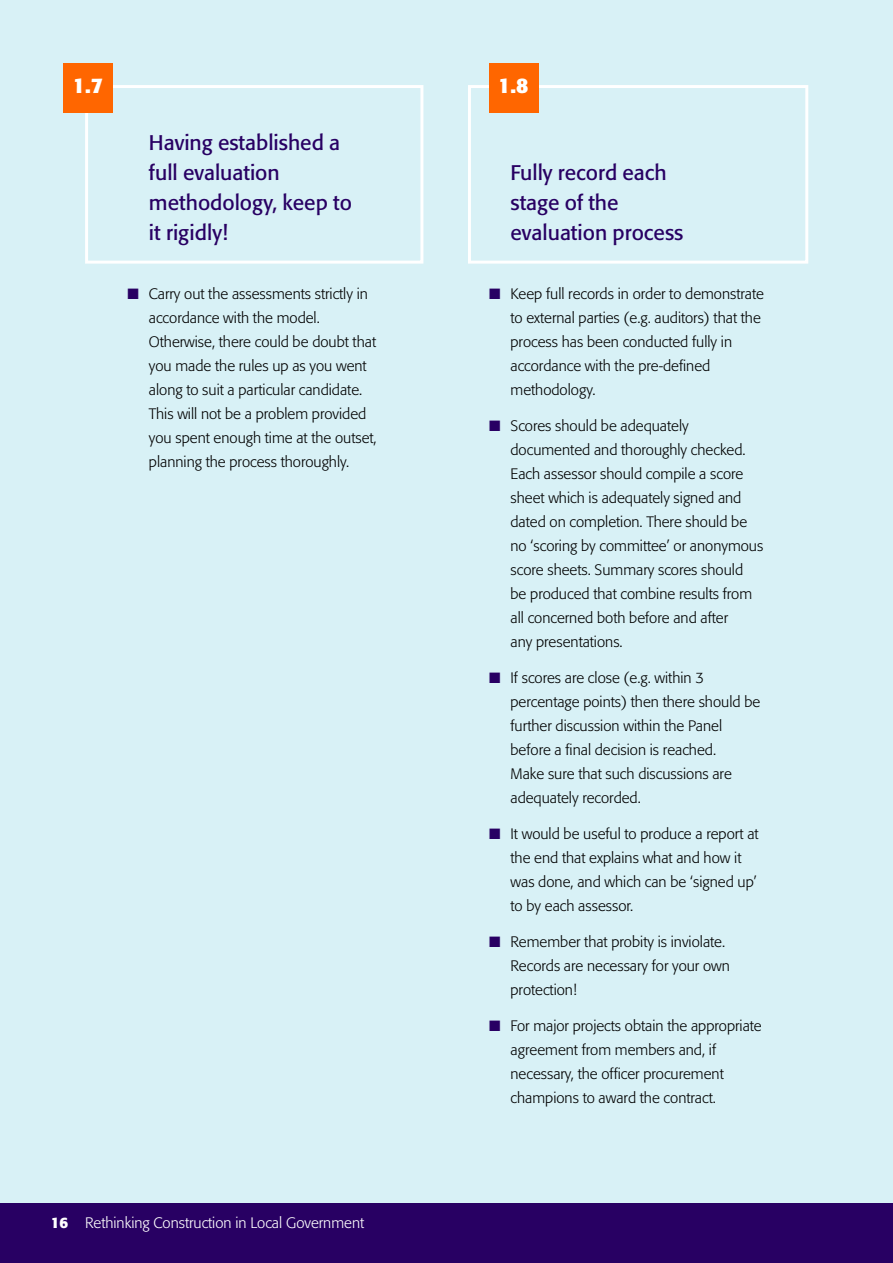
<style>
.page{position:relative;width:893px;height:1263px;background:#fff}
.page>*{position:absolute;margin:0;border:0;box-sizing:border-box;transform-origin:0 0}
.t1{font:21px/30px "Formata";color:#280063}
.t2{font:700 21px "Formata";color:#fff}
.t3{font:300 15px/24px "Formata";color:#000}
.t4{font:300 15px "Formata";color:#fff}
.s1{color:#280063}
.s2{font-weight:700}
</style>
<div class="page">
<div style="left:0;top:0;width:892px;height:1263px;background:#d8f1f6"></div>
<div style="left:85px;top:85px;width:338px;height:179px;border:3px solid #fff"></div>
<div style="left:64px;top:64px;width:49px;height:49px;background:#f60"></div>
<div style="left:468px;top:85px;width:340px;height:179px;border:3px solid #fff"></div>
<div style="left:489px;top:64px;width:49px;height:49px;background:#f60"></div>
<div style="left:0;top:1203px;width:892px;height:60px;background:#280063"></div>
<h1 class="t2" style="left:73px;top:77px;width:32px">1.7</h1>
<h1 class="t1" style="left:149px;top:130px;width:204px">Having established a full evaluation methodology, keep to it rigidly!</h1>
<p class="t3" style="left:149px;top:283px;width:229px;text-indent:-21px"><span class="s1">■</span> Carry out the assessments strictly in accordance with the model.<br>Otherwise, there could be doubt that you made the rules up as you went along to suit a particular candidate.<br>This will not be a problem provided you spent enough time at the outset, planning the process thoroughly.</p>
<p class="t4" style="left:51px;top:1216px;width:315px"><span class="s2">16</span> Rethinking Construction in Local Government</p>
<h1 class="t2" style="left:498px;top:77px;width:32px">1.8</h1>
<h1 class="t1" style="left:510px;top:159px;width:174px">Fully record each stage of the evaluation process</h1>
<p class="t3" style="left:510px;top:283px;width:255px;text-indent:-21px"><span class="s1">■</span> Keep full records in order to demonstrate to external parties (e.g. auditors) that the process has been conducted fully in accordance with the pre-defined methodology.</p>
<p class="t3" style="left:510px;top:415px;width:254px;text-indent:-21px"><span class="s1">■</span> Scores should be adequately documented and thoroughly checked.<br>Each assessor should compile a score sheet which is adequately signed and dated on completion. There should be no ‘scoring by committee’ or anonymous score sheets. Summary scores should<br>be produced that combine results from all concerned both before and after<br>any presentations.</p>
<p class="t3" style="left:510px;top:667px;width:251px;text-indent:-21px"><span class="s1">■</span> If scores are close (e.g. within 3 percentage points) then there should be further discussion within the Panel before a final decision is reached.<br>Make sure that such discussions are adequately recorded.</p>
<p class="t3" style="left:510px;top:823px;width:250px;text-indent:-21px"><span class="s1">■</span> It would be useful to produce a report at the end that explains what and how it was done, and which can be ‘signed up’ to by each assessor.</p>
<p class="t3" style="left:510px;top:931px;width:221px;text-indent:-21px"><span class="s1">■</span> Remember that probity is inviolate.<br>Records are necessary for your own protection!</p>
<p class="t3" style="left:510px;top:1015px;width:253px;text-indent:-21px"><span class="s1">■</span> For major projects obtain the appropriate agreement from members and, if necessary, the officer procurement champions to award the contract.</p>
</div>
